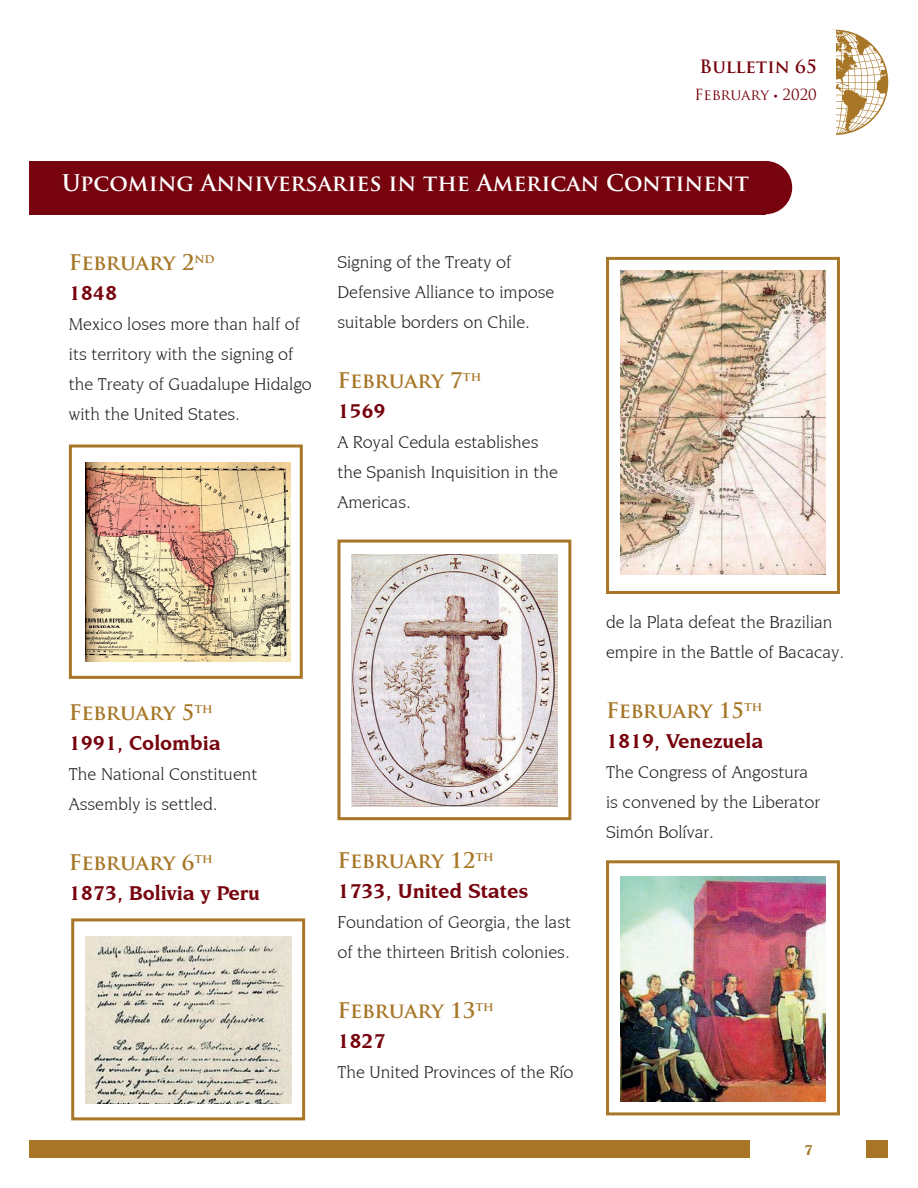
<style>
.page{position:relative;width:918px;height:1188px;background:#fff}
.page>*{position:absolute;margin:0;border:0;box-sizing:border-box;transform-origin:0 0}
.t1{font:700 22.5px "Trajan Pro";color:#fff}
.t2{font:700 21px "Trajan Pro";letter-spacing:-.02em;color:#a77626}
.t3{font:700 21px "Novarese IT Cby BT";color:#76030d}
.t4{font:18px/30px "Novarese IT Cby BT";color:#231f20}
.t5{font:700 18px "Trajan Pro";color:#76030d}
.t6{font:15px "Trajan Pro";color:#76030d}
.t7{font:700 15px "Novarese IT Cby BT";color:#a77626}
.s1{font-family:"Myriad Pro";font-stretch:condensed}
</style>
<div class="page">
<div style="left:30px;top:1140px;width:858px;height:18px;background:#a77626"></div>
<div style="left:751px;top:1139px;width:115px;height:21px;background:#fff"></div>
<svg style="left:836px;top:30px;width:52px;height:105px"></svg>
<div style="left:30px;top:161px;width:736px;height:53px;background:#76030d"></div>
<div style="left:739px;top:161px;width:53px;height:53px;background:#76030d;border-radius:50%"></div>
<div style="left:69px;top:445px;width:234px;height:234px;border:3px solid #a77626"></div>
<div style="left:337px;top:540px;width:234px;height:280px;border:3px solid #a77626"></div>
<div style="left:606px;top:257px;width:234px;height:337px;border:3px solid #a77626"></div>
<div style="left:71px;top:918px;width:234px;height:202px;border:3px solid #a77626"></div>
<div style="left:606px;top:860px;width:234px;height:255px;border:3px solid #a77626"></div>
<img style="left:85px;top:462px;width:206px;height:199px">
<img style="left:352px;top:554px;width:205px;height:252px">
<img style="left:620px;top:271px;width:206px;height:303px">
<img style="left:86px;top:936px;width:205px;height:168px">
<img style="left:620px;top:876px;width:206px;height:226px">
<p class="t5" style="left:700px;top:55px;width:119px">Bulletin 65</p>
<p class="t6" style="left:695px;top:85px;width:124px">February <span class="s1">•</span> 2020</p>
<p class="t1" style="left:62px;top:169px;width:689px">Upcoming Anniversaries in the American Continent</p>
<p class="t2" style="left:69px;top:249px;width:147px">February 2<sup>nd</sup></p>
<p class="t3" style="left:69px;top:280px;width:50px">1848</p>
<p class="t4" style="left:69px;top:309px;width:245px">Mexico loses more than half of its territory with the signing of the Treaty of Guadalupe Hidalgo with the United States.</p>
<p class="t4" style="left:337px;top:246px;width:218px">Signing of the Treaty of<br>Defensive Alliance to impose suitable borders on Chile.</p>
<p class="t2" style="left:337px;top:367px;width:145px">February 7<sup>th</sup></p>
<p class="t3" style="left:337px;top:398px;width:50px">1569</p>
<p class="t4" style="left:337px;top:426px;width:222px">A Royal Cedula establishes the Spanish Inquisition in the<br>Americas.</p>
<p class="t2" style="left:69px;top:699px;width:145px">February 5<sup>th</sup></p>
<p class="t3" style="left:69px;top:730px;width:153px">1991, Colombia</p>
<p class="t4" style="left:69px;top:759px;width:190px">The National Constituent<br>Assembly is settled.</p>
<p class="t2" style="left:69px;top:849px;width:145px">February 6<sup>th</sup></p>
<p class="t3" style="left:69px;top:880px;width:193px">1873, Bolivia y Peru</p>
<p class="t2" style="left:337px;top:847px;width:158px">February 12<sup>th</sup></p>
<p class="t3" style="left:337px;top:878px;width:192px">1733, United States</p>
<p class="t4" style="left:337px;top:906px;width:235px">Foundation of Georgia, the last of the thirteen British colonies.</p>
<p class="t2" style="left:337px;top:997px;width:158px">February 13<sup>th</sup></p>
<p class="t3" style="left:337px;top:1028px;width:50px">1827</p>
<p class="t4" style="left:337px;top:1056px;width:238px">The United Provinces of the Río</p>
<p class="t4" style="left:606px;top:606px;width:239px">de la Plata defeat the Brazilian empire in the Battle of Bacacay.</p>
<p class="t2" style="left:606px;top:697px;width:158px">February 15<sup>th</sup></p>
<p class="t3" style="left:606px;top:728px;width:159px">1819, Venezuela</p>
<p class="t4" style="left:606px;top:756px;width:216px">The Congress of Angostura is convened by the Liberator<br>Simón Bolívar.</p>
<p class="t7" style="left:804px;top:1141px;width:10px">7</p>
</div>
